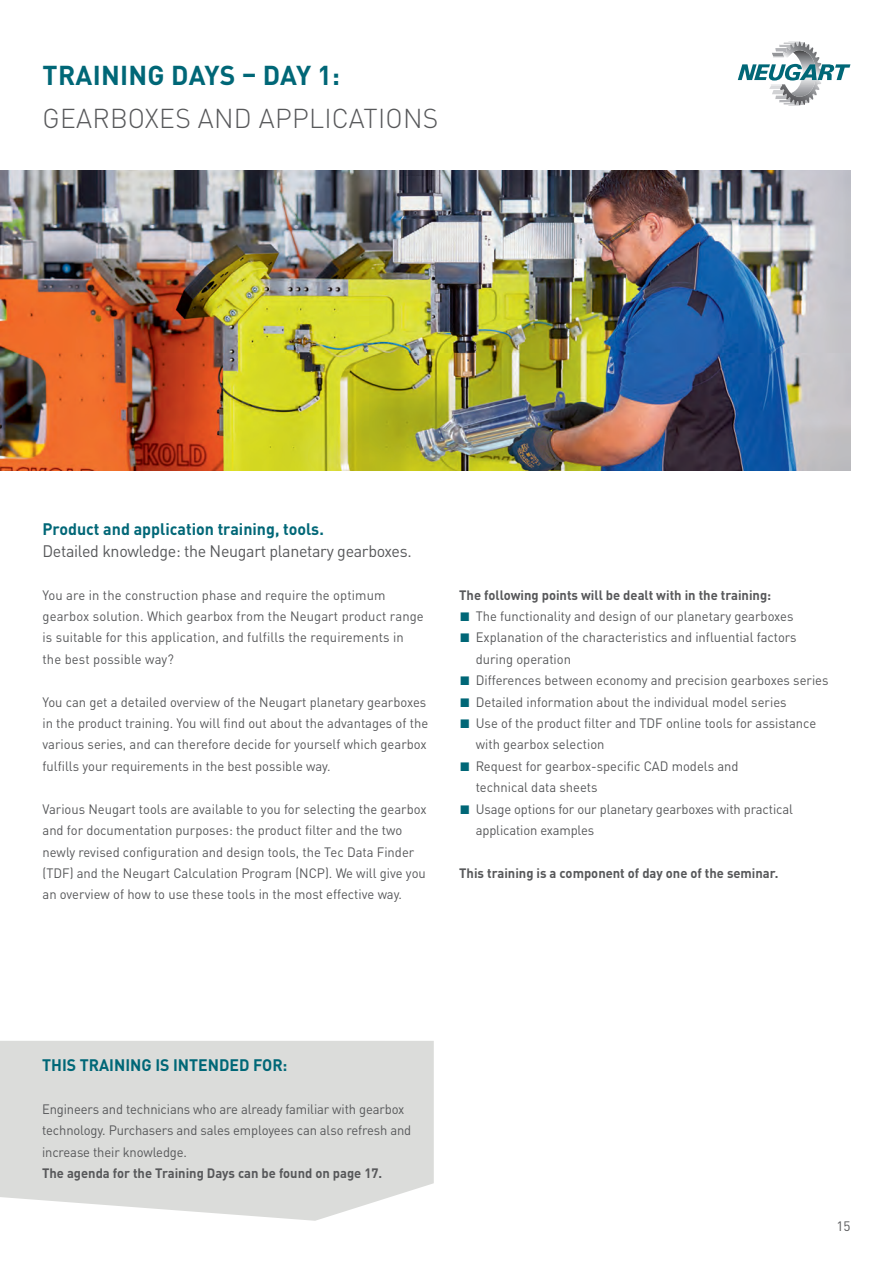
<style>
.page{position:relative;width:893px;height:1263px;background:#fff}
.page>*{position:absolute;margin:0;border:0;box-sizing:border-box;transform-origin:0 0}
.t1{font:300 27px "DIN Pro";letter-spacing:.01em;color:#57585a}
.t2{font:700 27px "DIN Pro";letter-spacing:.01em;color:#006777}
._001_Standardtext_Sprache1{font:16.5px/21.5px "DIN Pro";letter-spacing:-.02em;color:#57585a}
.Intro_Sprache_1_ohne_Initialen{font:700 16.5px "DIN Pro";color:#006777;scale:.96 1}
.Intro_Sprache_1_ohne_Initialen-2{font:13.5px/21.5px "DIN Pro";color:#57585a;scale:.96 1}
.Intro_Sprache_1_ohne_Initialen-3{font:700 13.5px "DIN Pro";color:#57585a;scale:.96 1}
.Intro_Sprache_1_ohne_Initialen-4{font:13.5px "DIN Pro";color:#57585a}
.s1{font-weight:700;color:#006777}
.s2{font-size:12px;color:#006777}
</style>
<div class="page">
<svg style="left:0;top:1041px;width:434px;height:180px;background:#dddedc"></svg>
<img style="left:0;top:170px;width:850px;height:300px">
<svg style="left:738px;top:42px;width:112px;height:64px"></svg>
<p class="t2" style="left:43px;top:55px;width:299px">TRAINING DAYS – DAY 1:</p>
<p class="t1" style="left:43px;top:98px;width:397px">GEARBOXES AND APPLICATIONS</p>
<p class="_001_Standardtext_Sprache1" style="left:43px;top:517px;width:371px"><span class="s1">Product and application training, tools.<br></span>Detailed knowledge: the Neugart planetary gearboxes.</p>
<p class="Intro_Sprache_1_ohne_Initialen-2" style="left:43px;top:583px;width:399px">You are in the construction phase and require the optimum gearbox solution. Which gearbox from the Neugart product range is suitable for this application, and fulfills the requirements in the best possible way?</p>
<p class="Intro_Sprache_1_ohne_Initialen-2" style="left:43px;top:690px;width:403px">You can get a detailed overview of the Neugart planetary gearboxes in the product training. You will find out about the advantages of the various series, and can therefore decide for yourself which gearbox fulfills your requirements in the best possible way.</p>
<p class="Intro_Sprache_1_ohne_Initialen-2" style="left:43px;top:797px;width:402px">Various Neugart tools are available to you for selecting the gearbox</p>
<p class="Intro_Sprache_1_ohne_Initialen-2" style="left:43px;top:819px;width:401px">and for documentation purposes: the product filter and the two newly revised configuration and design tools, the Tec Data Finder (TDF) and the Neugart Calculation Program (NCP). We will give you an overview of how to use these tools in the most effective way.</p>
<p class="Intro_Sprache_1_ohne_Initialen-3" style="left:459px;top:584px;width:326px">The following points will be dealt with in the training:</p>
<p class="Intro_Sprache_1_ohne_Initialen-2" style="left:459px;top:604px;width:350px"><span class="s2">■</span> The functionality and design of our planetary gearboxes</p>
<p class="Intro_Sprache_1_ohne_Initialen-2" style="left:476px;top:626px;width:336px;text-indent:-16px"><span class="s2">■</span> Explanation of the characteristics and influential factors during operation</p>
<p class="Intro_Sprache_1_ohne_Initialen-2" style="left:459px;top:669px;width:386px"><span class="s2">■</span> Differences between economy and precision gearboxes series</p>
<p class="Intro_Sprache_1_ohne_Initialen-2" style="left:459px;top:690px;width:342px"><span class="s2">■</span> Detailed information about the individual model series</p>
<p class="Intro_Sprache_1_ohne_Initialen-2" style="left:476px;top:711px;width:356px;text-indent:-16px"><span class="s2">■</span> Use of the product filter and TDF online tools for assistance with gearbox selection</p>
<p class="Intro_Sprache_1_ohne_Initialen-2" style="left:476px;top:754px;width:275px;text-indent:-16px"><span class="s2">■</span> Request for gearbox-specific CAD models and technical data sheets</p>
<p class="Intro_Sprache_1_ohne_Initialen-2" style="left:476px;top:797px;width:332px;text-indent:-16px"><span class="s2">■</span> Usage options for our planetary gearboxes with practical application examples</p>
<p class="Intro_Sprache_1_ohne_Initialen-3" style="left:459px;top:862px;width:334px">This training is a component of day one of the seminar.</p>
<p class="Intro_Sprache_1_ohne_Initialen" style="left:42px;top:1052px;width:257px">THIS TRAINING IS INTENDED FOR:</p>
<p class="Intro_Sprache_1_ohne_Initialen-2" style="left:42px;top:1097px;width:386px">Engineers and technicians who are already familiar with gearbox technology. Purchasers and sales employees can also refresh and increase their knowledge.</p>
<p class="Intro_Sprache_1_ohne_Initialen-3" style="left:42px;top:1162px;width:356px">The agenda for the Training Days can be found on page 17.</p>
<p class="Intro_Sprache_1_ohne_Initialen-4" style="left:836px;top:1215px;width:16px">15</p>
</div>
